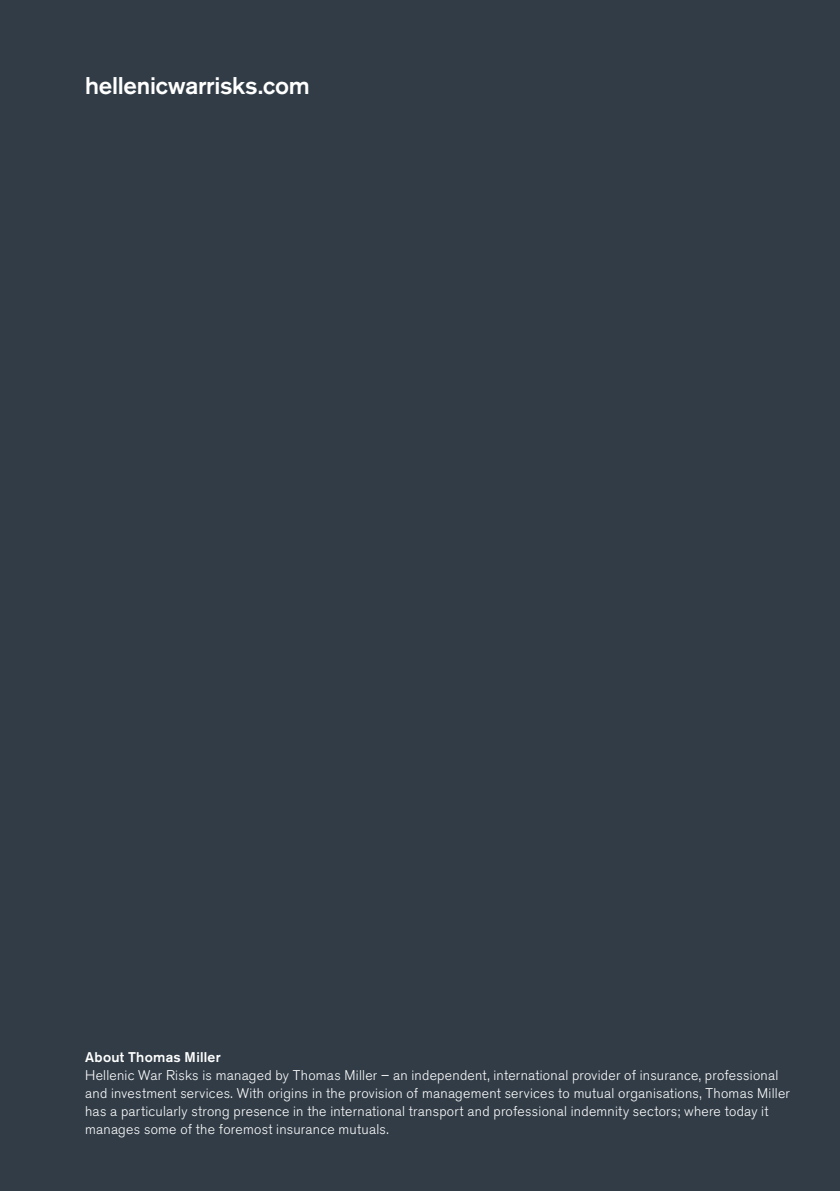
<style>
.page{position:relative;width:840px;height:1191px;background:#fff}
.page>*{position:absolute;margin:0;border:0;box-sizing:border-box;transform-origin:0 0}
.t1{font:500 24px "Akzidenz Grotesk BE";letter-spacing:-.01em;color:#fff}
.t2{font:300 14px/18px "Akzidenz Grotesk BE";letter-spacing:.02em;color:#fff}
.t3{font:500 14px "Akzidenz Grotesk BE";letter-spacing:.02em;color:#fff}
</style>
<div class="page">
<div style="left:0;top:0;width:839px;height:1191px;background:#313c46"></div>
<h1 class="t1" style="left:85px;top:71px;width:226px">hellenicwarrisks.com</h1>
<p class="t3" style="left:85px;top:1048px;width:137px">About Thomas Miller</p>
<p class="t2" style="left:85px;top:1066px;width:706px">Hellenic War Risks is managed by Thomas Miller – an independent, international provider of insurance, professional and investment services. With origins in the provision of management services to mutual organisations, Thomas Miller has a particularly strong presence in the international transport and professional indemnity sectors; where today it manages some of the foremost insurance mutuals.</p>
</div>
